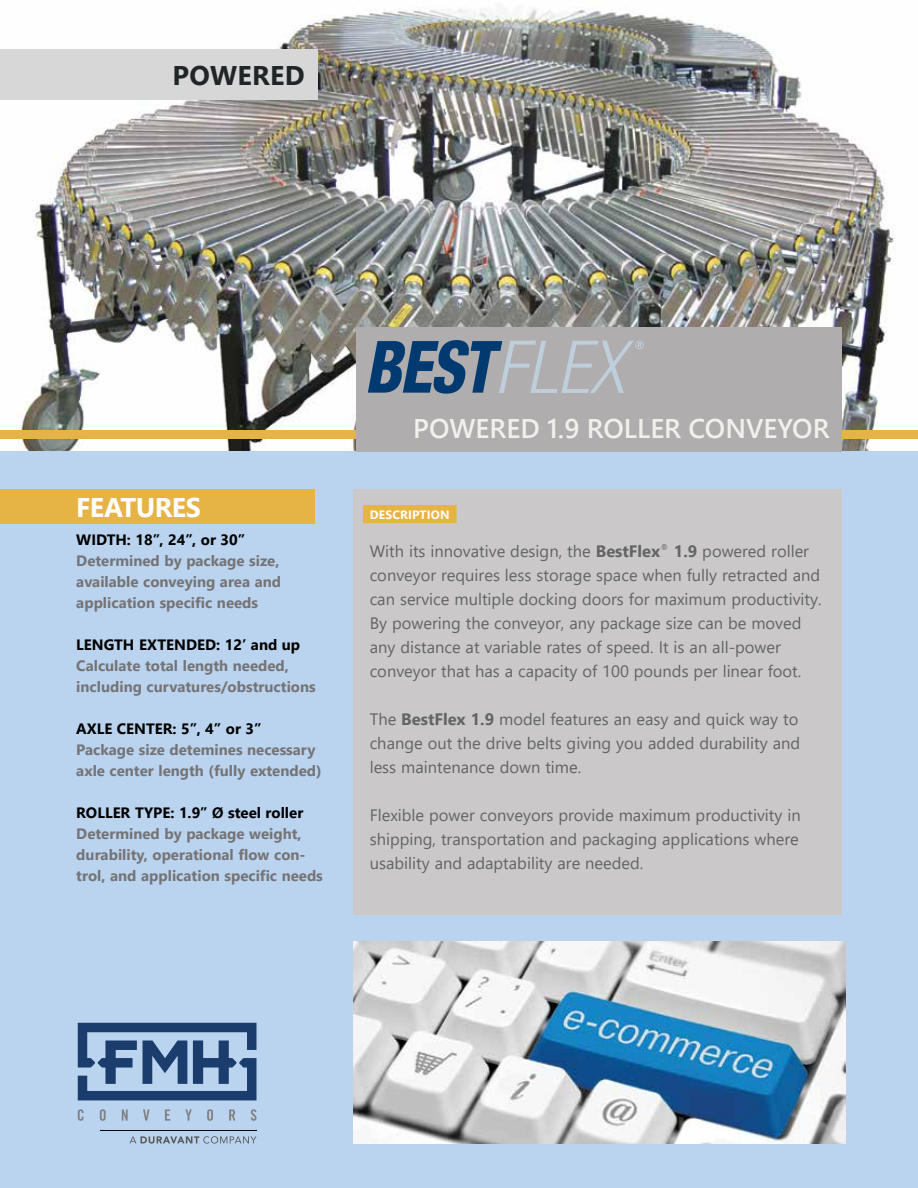
<style>
.page{position:relative;width:918px;height:1188px;background:#fff}
.page>*{position:absolute;margin:0;border:0;box-sizing:border-box;transform-origin:0 0}
.t1{font:600 27px "Segoe UI";color:#f2f0eb}
.t2{font:700 27px "Segoe UI";letter-spacing:-.02em;color:#fff}
.t3{font:700 27px "Segoe UI";letter-spacing:.01em;color:#202528}
.t4{font:16.5px/24px "Segoe UI";color:#636466;text-align:justify}
.t5{font:700 15px/21px "Segoe UI";color:#757375}
.t6{font:700 15px "Segoe UI";color:#000}
.t7{font:700 12px "Segoe UI";letter-spacing:.015em;color:#fff}
.s1{font-weight:700}
</style>
<div class="page">
<img style="left:0;top:7px;width:918px;height:445px">
<div style="left:0;top:452px;width:918px;height:736px;background:#bad4ef"></div>
<div style="left:0;top:430px;width:918px;height:9px;background:#e6b345"></div>
<div style="left:0;top:490px;width:314px;height:34px;background:#e6b345"></div>
<div style="left:353px;top:490px;width:489px;height:425px;background:#cac8c9"></div>
<div style="left:363px;top:505px;width:94px;height:18px;background:#e6b345"></div>
<div style="left:356px;top:327px;width:486px;height:125px;background:#afadae"></div>
<svg style="left:368px;top:340px;width:276px;height:54px"></svg>
<div style="left:0;top:50px;width:317px;height:50px;background:#d8d7d7"></div>
<img style="left:354px;top:942px;width:491px;height:201px">
<svg style="left:78px;top:1023px;width:179px;height:77px"></svg>
<svg style="left:78px;top:1109px;width:6px;height:12px"></svg>
<svg style="left:100px;top:1109px;width:6px;height:12px"></svg>
<svg style="left:122px;top:1109px;width:6px;height:12px"></svg>
<svg style="left:143px;top:1109px;width:7px;height:12px"></svg>
<svg style="left:165px;top:1109px;width:5px;height:12px"></svg>
<svg style="left:185px;top:1109px;width:7px;height:12px"></svg>
<svg style="left:207px;top:1109px;width:6px;height:12px"></svg>
<svg style="left:229px;top:1109px;width:6px;height:12px"></svg>
<svg style="left:251px;top:1109px;width:6px;height:12px"></svg>
<svg style="left:130px;top:1136px;width:126px;height:8px"></svg>
<hr style="left:100px;top:1130px;width:157px;height:1px;background:#000">
<h1 class="t3" style="left:173px;top:50px;width:134px">POWERED</h1>
<h1 class="t2" style="left:76px;top:482px;width:126px">FEATURES</h1>
<p class="t6" style="left:76px;top:526px;width:170px">WIDTH: 18”, 24”, or 30”</p>
<p class="t5" style="left:76px;top:549px;width:206px;text-align:justify">Determined by package size, available conveying area and application specific needs</p>
<p class="t6" style="left:76px;top:631px;width:225px">LENGTH EXTENDED: 12’ and up</p>
<p class="t5" style="left:76px;top:654px;width:241px">Calculate total length needed, including curvatures/obstructions</p>
<p class="t6" style="left:76px;top:715px;width:187px">AXLE CENTER: 5”, 4” or 3”</p>
<p class="t5" style="left:76px;top:738px;width:247px">Package size detemines necessary axle center length (fully extended)</p>
<p class="t6" style="left:76px;top:799px;width:228px">ROLLER TYPE: 1.9” Ø steel roller</p>
<p class="t5" style="left:76px;top:822px;width:248px">Determined by package weight, durability, operational flow con&shy;trol, and application specific needs</p>
<h1 class="t1" style="left:413px;top:403px;width:418px">POWERED 1.9 ROLLER CONVEYOR</h1>
<p class="t7" style="left:370px;top:503px;width:81px">DESCRIPTION</p>
<p class="t4" style="left:370px;top:537px;width:454px;text-align:left">With its innovative design, the <span class="s1">BestFlex</span><sup>®</sup> <span class="s1">1.9</span> powered roller conveyor requires less storage space when fully retracted and can service multiple docking doors for maximum productivity.<br>By powering the conveyor, any package size can be moved any distance at variable rates of speed. It is an all-power conveyor that has a capacity of 100 pounds per linear foot.</p>
<p class="t4" style="left:370px;top:705px;width:432px">The <span class="s1">BestFlex 1.9</span> model features an easy and quick way to change out the drive belts giving you added durability and less maintenance down time.</p>
<p class="t4" style="left:370px;top:801px;width:433px">Flexible power conveyors provide maximum productivity in shipping, transportation and packaging applications where usability and adaptability are needed.</p>
</div>
